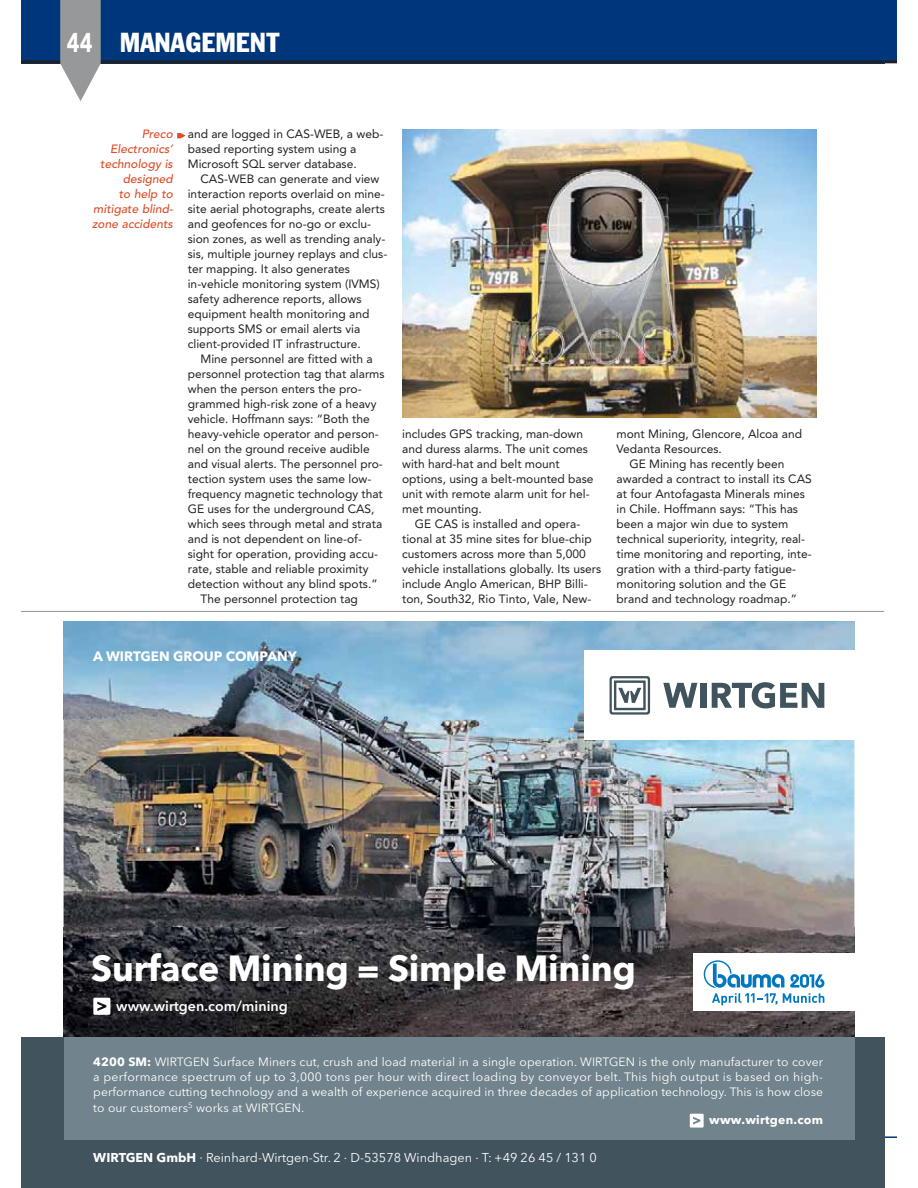
<style>
.page{position:relative;width:918px;height:1188px;background:#fff}
.page>*{position:absolute;margin:0;border:0;box-sizing:border-box;transform-origin:0 0}
.t1{font:700 36px "Avenir Next LT Pro";letter-spacing:-.005em;color:#fff}
.t2{font:condensed 27px "Franklin Gothic BT";color:#fff}
.t3{font:600 14.25px "Avenir Next LT Pro";color:#fff}
.t4{font:700 13.5px "Avenir Next LT Pro";color:#fff}
.t5{font:12.75px "Avenir Next LT Pro";color:#fff}
.t6{font:12px/15px "Avenir";color:#231f20}
.t7{font:12px/15.3px "Avenir Next LT Pro";letter-spacing:.005em;color:#fff;text-align:justify}
.t8{font:italic 500 12px/15px "Avenir";color:#dc4d28;text-align:right}
.t9{font:700 12px "Avenir Next LT Pro";letter-spacing:.02em;color:#fff}
.s1{font-family:"Avenir";font-weight:900;font-stretch:normal}
.s2{font-weight:700}
</style>
<div class="page">
<div style="left:884px;top:0;width:13px;height:63px;background:#00367b"></div>
<svg style="left:884px;top:60px;width:13px;height:3px"></svg>
<div style="left:21px;top:0;width:863px;height:63px;background:#00367b"></div>
<hr style="left:21px;top:60px;width:863px;height:3px;background:#231f20">
<hr style="left:21px;top:611px;width:863px;height:1px;background:#939598">
<svg style="left:60px;top:0;width:41px;height:101px"></svg>
<svg style="left:884px;top:1136px;width:13px;height:2px"></svg>
<img style="left:402px;top:129px;width:414px;height:289px">
<svg style="left:177px;top:133px;width:9px;height:5px"></svg>
<img style="left:64px;top:720px;width:790px;height:207px">
<img style="left:64px;top:927px;width:790px;height:111px">
<img style="left:64px;top:621px;width:790px;height:99px">
<div style="left:21px;top:1038px;width:863px;height:150px;background:#41535d"></div>
<div style="left:64px;top:1038px;width:790px;height:102px;background:#71838c"></div>
<div style="left:584px;top:651px;width:300px;height:89px;background:#fff"></div>
<svg style="left:663px;top:683px;width:34px;height:25px"></svg>
<div style="left:700px;top:683px;width:6px;height:25px;background:#41535d"></div>
<svg style="left:712px;top:682px;width:112px;height:26px"></svg>
<svg style="left:610px;top:676px;width:40px;height:39px"></svg>
<svg style="left:93px;top:998px;width:17px;height:17px"></svg>
<svg style="left:690px;top:1114px;width:14px;height:14px"></svg>
<div style="left:693px;top:953px;width:191px;height:58px;background:#fff"></div>
<svg style="left:704px;top:960px;width:120px;height:45px"></svg>
<h2 class="t2" style="left:67px;top:33px;width:214px"><span class="s1">44</span> MANAGEMENT</h2>
<p class="t8" style="left:92px;top:128px;width:82px">Preco<br>Electronics’ technology is designed<br>to help to mitigate blind&shy;zone accidents</p>
<p class="t6" style="left:188px;top:128px;width:197px">and are logged in CAS-WEB, a web&shy;based reporting system using a<br>Microsoft SQL server database.</p>
<p class="t6" style="left:188px;top:173px;width:201px;text-indent:13px">CAS-WEB can generate and view interaction reports overlaid on mine&shy;site aerial photographs, create alerts and geofences for no-go or exclu&shy;sion zones, as well as trending analy&shy;sis, multiple journey replays and clus&shy;ter mapping. It also generates in-vehicle monitoring system (IVMS) safety adherence reports, allows equipment health monitoring and supports SMS or email alerts via client-provided IT infrastructure.</p>
<p class="t6" style="left:201px;top:353px;width:174px">Mine personnel are fitted with a</p>
<p class="t6" style="left:188px;top:368px;width:198px">personnel protection tag that alarms</p>
<p class="t6" style="left:188px;top:383px;width:175px">when the person enters the pro-</p>
<p class="t6" style="left:188px;top:398px;width:190px">grammed high-risk zone of a heavy</p>
<p class="t6" style="left:188px;top:413px;width:183px">vehicle. Hoffmann says: “Both the</p>
<p class="t6" style="left:188px;top:428px;width:193px">heavy-vehicle operator and person-</p>
<p class="t6" style="left:188px;top:443px;width:183px">nel on the ground receive audible</p>
<p class="t6" style="left:188px;top:458px;width:197px">and visual alerts. The personnel pro-</p>
<p class="t6" style="left:188px;top:473px;width:185px">tection system uses the same low-</p>
<p class="t6" style="left:188px;top:488px;width:197px">frequency magnetic technology that</p>
<p class="t6" style="left:188px;top:503px;width:188px">GE uses for the underground CAS,</p>
<p class="t6" style="left:188px;top:518px;width:196px">which sees through metal and strata</p>
<p class="t6" style="left:188px;top:533px;width:176px">and is not dependent on line-of-</p>
<p class="t6" style="left:188px;top:548px;width:192px">sight for operation, providing accu-</p>
<p class="t6" style="left:188px;top:563px;width:182px">rate, stable and reliable proximity</p>
<p class="t6" style="left:188px;top:578px;width:191px">detection without any blind spots.”</p>
<p class="t6" style="left:201px;top:593px;width:159px">The personnel protection tag</p>
<p class="t6" style="left:402px;top:428px;width:193px">includes GPS tracking, man-down and duress alarms. The unit comes with hard-hat and belt mount options, using a belt-mounted base unit with remote alarm unit for hel&shy;met mounting.</p>
<p class="t6" style="left:402px;top:518px;width:200px;text-indent:13px">GE CAS is installed and opera&shy;tional at 35 mine sites for blue-chip customers across more than 5,000 vehicle installations globally. Its users include Anglo American, BHP Billi&shy;ton, South32, Rio Tinto, Vale, New-</p>
<p class="t6" style="left:617px;top:428px;width:187px">mont Mining, Glencore, Alcoa and<br>Vedanta Resources.</p>
<p class="t6" style="left:617px;top:458px;width:197px;text-indent:13px">GE Mining has recently been awarded a contract to install its CAS at four Antofagasta Minerals mines in Chile. Hoffmann says: “This has been a major win due to system technical superiority, integrity, real&shy;time monitoring and reporting, inte&shy;gration with a third-party fatigue&shy;monitoring solution and the GE brand and technology roadmap.”</p>
<p class="t4" style="left:93px;top:649px;width:205px">A WIRTGEN GROUP COMPANY</p>
<h1 class="t1" style="left:91px;top:948px;width:546px">Surface Mining = Simple Mining</h1>
<p class="t3" style="left:116px;top:998px;width:173px">www.wirtgen.com/mining</p>
<p class="t7" style="left:93px;top:1055px;width:731px"><span class="s2">4200 SM:</span> WIRTGEN Surface Miners cut, crush and load material in a single operation. WIRTGEN is the only manufacturer to cover a performance spectrum of up to 3,000 tons per hour with direct loading by conveyor belt. This high output is based on high&shy;performance cutting technology and a wealth of experience acquired in three decades of application technology. This is how close to our customers<sup>5</sup> works at WIRTGEN.</p>
<p class="t9" style="left:709px;top:1112px;width:115px">www.wirtgen.com</p>
<p class="t5" style="left:93px;top:1152px;width:505px"><span class="s2">WIRTGEN GmbH</span> · Reinhard-Wirtgen-Str. 2 . D-53578 Windhagen . T: +49 26 45 / 131 0</p>
</div>
